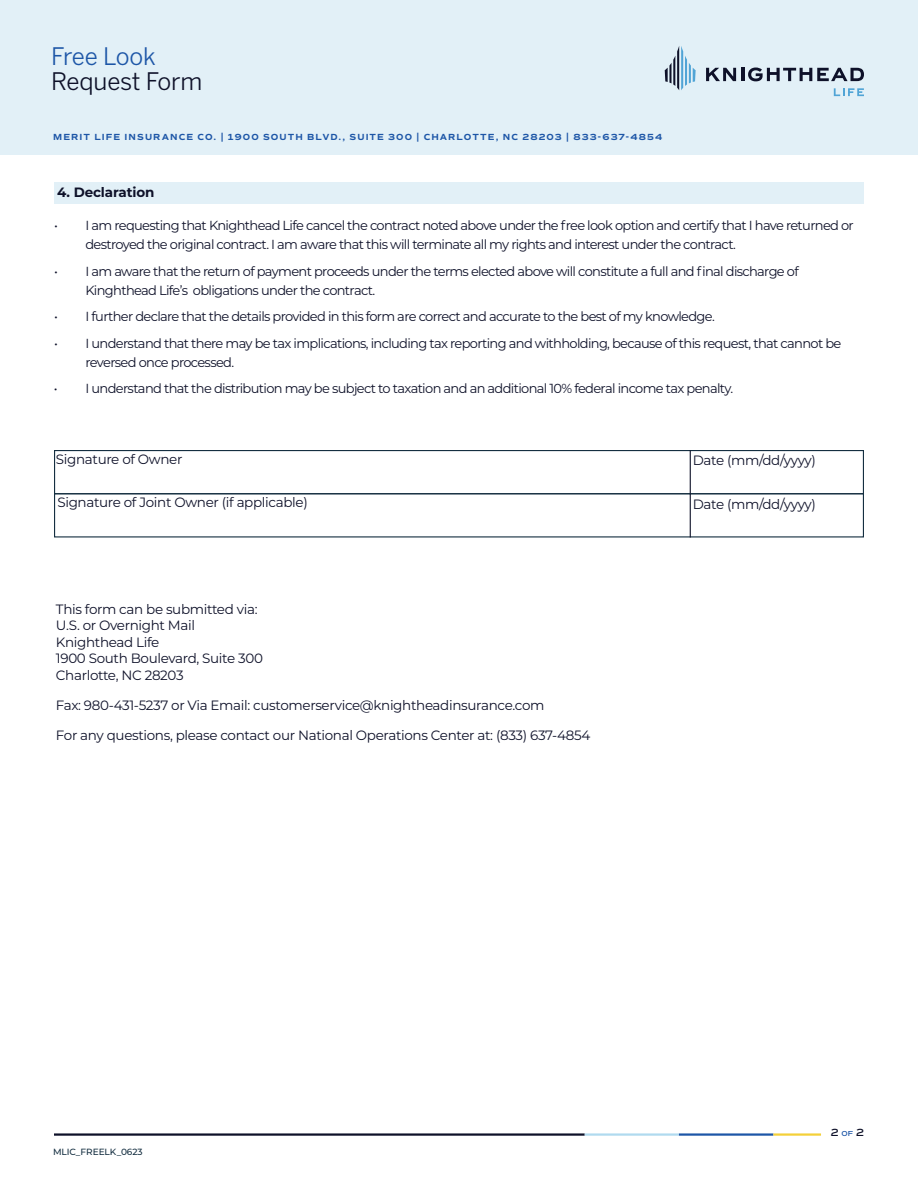
<style>
.page{position:relative;width:918px;height:1188px;background:#fff}
.page>*{position:absolute;margin:0;border:0;box-sizing:border-box;transform-origin:0 0}
.t1{font:24px "Benton Sans";letter-spacing:-.005em;color:#0e1129}
.t2{font:24px "Benton Sans";letter-spacing:-.02em;color:#1d56a7}
.t3{font:13.5px/16.5px "Montserrat";letter-spacing:-.025em;color:#0e1129}
.t4{font:700 13.5px "Montserrat";letter-spacing:-.01em;color:#0e1129}
.t5{font:13.2px/19.5px "Montserrat";letter-spacing:-.05em;color:#0e1129}
.t6{font:600 10.5px "Commuters Sans";color:#0e1129}
.t7{font:700 9px "Commuters Sans";letter-spacing:.12em;color:#1d56a7}
.t8{font:500 9px "Montserrat";letter-spacing:-.01em;color:#152f41}
.s1{font-size:7.35px;color:#1d56a7}
</style>
<div class="page">
<div style="left:0;top:0;width:918px;height:154px;background:#e2f0f7"></div>
<svg style="left:706px;top:68px;width:158px;height:13px"></svg>
<svg style="left:665px;top:46px;width:31px;height:44px"></svg>
<svg style="left:834px;top:88px;width:30px;height:8px"></svg>
<hr style="left:54px;top:1133px;width:531px;height:3px;background:#0e1129">
<hr style="left:585px;top:1133px;width:94px;height:3px;background:#b0daef">
<hr style="left:679px;top:1133px;width:94px;height:3px;background:#1d56a7">
<hr style="left:773px;top:1133px;width:48px;height:3px;background:#f4d039">
<div style="left:54px;top:450px;width:810px;height:44px;border:1px solid #152f41"></div>
<hr style="left:690px;top:450px;width:1px;height:44px;background:#0e1129">
<div style="left:54px;top:493px;width:810px;height:44px;border:1px solid #152f41"></div>
<hr style="left:690px;top:494px;width:1px;height:43px;background:#0e1129">
<div style="left:54px;top:183px;width:810px;height:21px;background:#e2f0f7"></div>
<h1 class="t2" style="left:51px;top:42px;width:106px">Free Look</h1>
<h1 class="t1" style="left:51px;top:67px;width:153px">Request Form</h1>
<p class="t7" style="left:53px;top:131px;width:611px">MERIT LIFE INSURANCE CO. | 1900 SOUTH BLVD., SUITE 300 | CHARLOTTE, NC 28203 | 833-637-4854</p>
<p class="t4" style="left:57px;top:183px;width:99px">4. Declaration</p>
<p class="t5" style="left:85px;top:215px;width:770px;text-indent:-31px">• I am requesting that Knighthead Life cancel the contract noted above under the free look option and certify that I have returned or destroyed the original contract. I am aware that this will terminate all my rights and interest under the contract.</p>
<p class="t5" style="left:85px;top:261px;width:715px;text-indent:-31px">• I am aware that the return of payment proceeds under the terms elected above will constitute a full and final discharge of<br>Kinghthead Life’s obligations under the contract.</p>
<p class="t5" style="left:54px;top:306px;width:662px">• I further declare that the details provided in this form are correct and accurate to the best of my knowledge.</p>
<p class="t5" style="left:85px;top:333px;width:757px;text-indent:-31px">• I understand that there may be tax implications, including tax reporting and withholding, because of this request, that cannot be reversed once processed.</p>
<p class="t5" style="left:54px;top:378px;width:681px">• I understand that the distribution may be subject to taxation and an additional 10% federal income tax penalty.</p>
<p class="t3" style="left:56px;top:450px;width:128px">Signature of Owner</p>
<p class="t3" style="left:693px;top:452px;width:125px">Date (mm/dd/yyyy)</p>
<p class="t3" style="left:57px;top:493px;width:252px">Signature of Joint Owner (if applicable)</p>
<p class="t3" style="left:693px;top:495px;width:125px">Date (mm/dd/yyyy)</p>
<p class="t3" style="left:56px;top:600px;width:209px">This form can be submitted via:<br>U.S. or Overnight Mail<br>Knighthead Life<br>1900 South Boulevard, Suite 300<br>Charlotte, NC 28203</p>
<p class="t3" style="left:56px;top:696px;width:490px">Fax: 980-431-5237 or Via Email: customerservice@knightheadinsurance.com</p>
<p class="t3" style="left:56px;top:726px;width:536px">For any questions, please contact our National Operations Center at: (833) 637-4854</p>
<p class="t8" style="left:53px;top:1146px;width:91px">MLIC_FREELK_0623</p>
<p class="t6" style="left:831px;top:1126px;width:35px">2 <span class="s1">of</span> 2</p>
</div>
